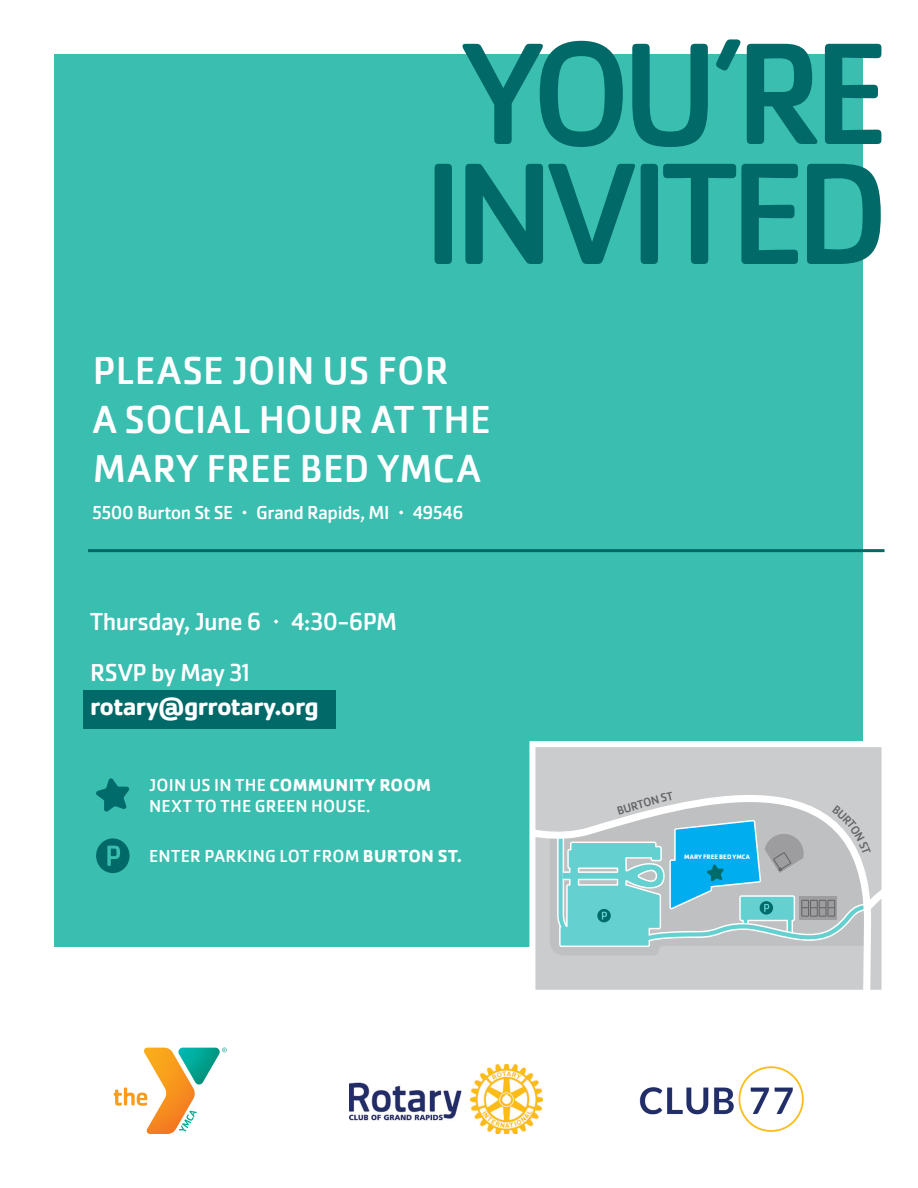
<style>
.page{position:relative;width:918px;height:1188px;background:#fff}
.page>*{position:absolute;margin:0;border:0;box-sizing:border-box;transform-origin:0 0}
.t1{font:150px/120px "Cachet Pro";letter-spacing:-.065em;color:#016a69}
.t2{font:40.5px/48.6px "Cachet Pro";letter-spacing:.005em;color:#fff}
.t3{font:25.5px/50.8px "Cachet Pro";letter-spacing:-.025em;color:#fff}
.t4{font:700 25.5px "Cachet Pro";letter-spacing:-.02em;color:#fff}
.t5{font:19.5px "Cachet Pro";letter-spacing:-.025em;color:#fff}
.t6{font:18px/21.6px "Cachet Pro";letter-spacing:.01em;color:#fff}
.t7{font:12.15px "Cachet Pro";color:#636466}
.t8{font:700 6.75px "Cachet Pro";letter-spacing:.005em;color:#fff}
.s1{font-weight:700}
</style>
<div class="page">
<div style="left:55px;top:55px;width:808px;height:892px;background:#3abeaf"></div>
<img style="left:639px;top:1066px;width:165px;height:66px">
<img style="left:349px;top:1064px;width:194px;height:70px">
<svg style="left:114px;top:1048px;width:113px;height:86px"></svg>
<hr style="left:88px;top:549px;width:797px;height:3px;background:#016a69">
<div style="left:83px;top:690px;width:253px;height:39px;background:#016a69"></div>
<div style="left:536px;top:748px;width:339px;height:241px;background:#cbccce"></div>
<div style="left:529px;top:741px;width:359px;height:255px;border:6px solid #fff"></div>
<svg style="left:96px;top:778px;width:33px;height:34px"></svg>
<svg style="left:96px;top:838px;width:34px;height:35px"></svg>
<svg style="left:557px;top:792px;width:328px;height:155px;background:#9ec8d0"></svg>
<h1 class="t1" style="left:423px;top:36px;width:469px">YOU’RE<br>INVITED</h1>
<h2 class="t2" style="left:93px;top:347px;width:399px">PLEASE JOIN US FOR<br>A SOCIAL HOUR AT THE<br>MARY FREE BED YMCA</h2>
<p class="t5" style="left:92px;top:501px;width:373px">5500 Burton St SE <span class="s1">∙</span> Grand Rapids, MI <span class="s1">∙</span> 49546</p>
<h3 class="t3" style="left:90px;top:597px;width:309px">Thursday, June 6 ∙ 4:30-6PM<br>RSVP by May 31</h3>
<h3 class="t4" style="left:90px;top:691px;width:230px">rotary@grrotary.org</h3>
<p class="t6" style="left:149px;top:774px;width:283px">JOIN US IN THE <span class="s1">COMMUNITY ROOM<br></span>NEXT TO THE GREEN HOUSE.</p>
<p class="t6" style="left:149px;top:846px;width:314px">ENTER PARKING LOT FROM <span class="s1">BURTON ST.</span></p>
<p class="t7" style="left:615px;top:804px;width:29px;rotate:-16deg">BURT</p>
<p class="t8" style="left:684px;top:852px;width:68px">MARY FREE BED YMCA</p>
</div>
